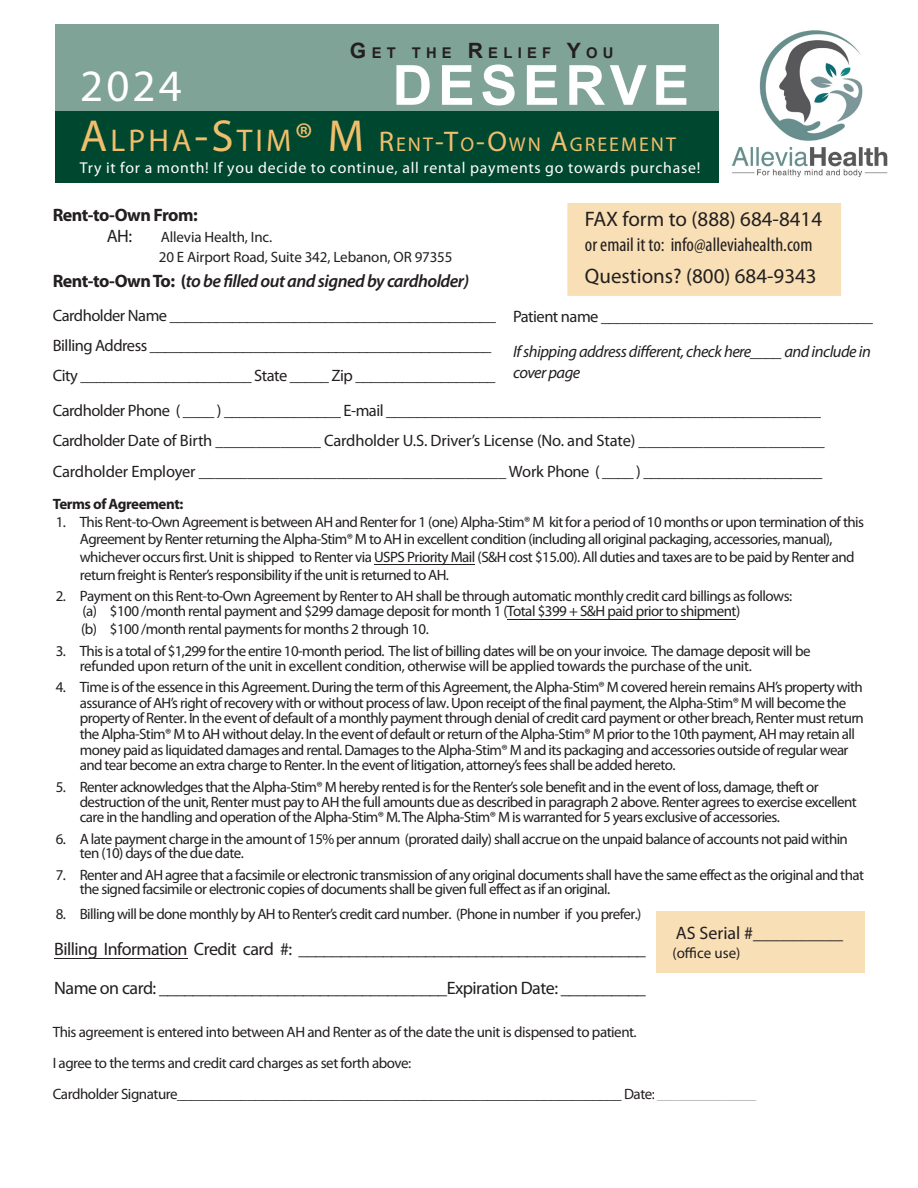
<style>
.page{position:relative;width:918px;height:1188px;background:#fff}
.page>*{position:absolute;margin:0;border:0;box-sizing:border-box;transform-origin:0 0}
.t1{font:700 55.35px "Arial";letter-spacing:.1em;color:#fff}
.t2{font:45px "Myriad Pro";color:#fff}
.t3{font:21px "Myriad Pro";color:#231f20}
.t4{font:19.95px "Myriad Pro";letter-spacing:.1em;color:#f1be6c}
.t5{font:condensed 19.5px "Myriad Pro";color:#231f20}
.t6{font:18px/39px "Myriad Pro";letter-spacing:-.03em;color:#231f20}
.t7{font:italic 600 18px "Myriad Pro";letter-spacing:-.03em;color:#231f20}
.t8{font:18px "Myriad Pro";color:#231f20}
.t9{font:700 18px "Myriad Pro";letter-spacing:-.03em;color:#231f20}
.t10{font:16.5px "Myriad Pro";letter-spacing:-.03em;color:#231f20}
.t11{font:16.5px "Myriad Pro";letter-spacing:-.01em;color:#231f20}
.t12{font:italic 16.5px/21px "Myriad Pro";letter-spacing:-.03em;color:#231f20}
.t13{font:15.75px "Myriad Pro";letter-spacing:.05em;color:#fff}
.t14{font:15px/15.6px "Myriad Pro";letter-spacing:-.04em;color:#231f20}
.t15{font:15px/20.4px "Myriad Pro";letter-spacing:-.01em;color:#231f20}
.t16{font:700 15px "Myriad Pro";letter-spacing:-.03em;color:#231f20}
.t17{font:700 14.85px "Arial";letter-spacing:.355em;color:#231f20}
.s1{font-size:21.15px}
.s2{font-size:45px}
.s3{font-size:31.5px}
.s4{font-size:43.5px}
.s5{font-size:28.5px}
.s6{font-weight:700;font-style:normal}
</style>
<div class="page">
<div style="left:56px;top:111px;width:663px;height:72px;background:#004730"></div>
<div style="left:56px;top:24px;width:663px;height:86px;background:#80a397"></div>
<div style="left:566px;top:201px;width:277px;height:96px;background:#f8dfb6;border:2px solid #fff"></div>
<img style="left:732px;top:30px;width:155px;height:147px">
<div style="left:656px;top:911px;width:209px;height:62px;background:#f8dfb6"></div>
<hr style="left:375px;top:564px;width:100px;height:1px;background:#231f20">
<hr style="left:508px;top:619px;width:228px;height:1px;background:#231f20">
<hr style="left:54px;top:958px;width:134px;height:1px;background:#231f20">
<h2 class="t2" style="left:80px;top:59px;width:103px">2024</h2>
<p class="t17" style="left:350px;top:43px;width:265px"><span class="s1">G</span>ET THE <span class="s1">R</span>ELIEF <span class="s1">Y</span>OU</p>
<p class="t1" style="left:392px;top:48px;width:291px">DESERVE</p>
<p class="t4" style="left:80px;top:132px;width:598px"><span class="s2">A</span><span class="s3">LPHA</span><span class="s2">-S</span><span class="s3">TIM</span><span class="s4">®</span> <span class="s2">M</span> <span class="s5">R</span>ENT<span class="s5">-T</span>O<span class="s5">-O</span>WN <span class="s5">A</span>GREEMENT</p>
<p class="t13" style="left:80px;top:158px;width:622px">Try it for a month! If you decide to continue, all rental payments go towards purchase!</p>
<p class="t9" style="left:53px;top:203px;width:146px">Rent-to-Own From:</p>
<p class="t6" style="left:107px;top:216px;width:27px">AH:</p>
<p class="t15" style="left:159px;top:226px;width:295px">Allevia Health, Inc.<br>20 E Airport Road, Suite 342, Lebanon, OR 97355</p>
<p class="t7" style="left:53px;top:269px;width:418px"><span class="s6">Rent-to-Own To: (</span>to be filled out and signed by cardholder)</p>
<p class="t10" style="left:53px;top:305px;width:445px">Cardholder Name __________________________________________</p>
<p class="t10" style="left:53px;top:335px;width:440px">Billing Address ____________________________________________</p>
<p class="t10" style="left:53px;top:365px;width:444px">City ______________________ State _____ Zip __________________</p>
<p class="t10" style="left:53px;top:400px;width:770px">Cardholder Phone ( ____ ) _______________ E-mail ________________________________________________________</p>
<p class="t11" style="left:53px;top:430px;width:773px">Cardholder Date of Birth _____________ Cardholder U.S. Driver’s License (No. and State) _______________________</p>
<p class="t11" style="left:53px;top:461px;width:771px">Cardholder Employer ______________________________________ Work Phone ( ____ ) _______________________</p>
<p class="t16" style="left:53px;top:494px;width:132px">Terms of Agreement:</p>
<p class="t14" style="left:80px;top:512px;width:786px;line-height:17.7px;text-indent:-24px">1. This Rent-to-Own Agreement is between AH and Renter for 1 (one) Alpha-Stim® M kit for a period of 10 months or upon termination of this Agreement by Renter returning the Alpha-Stim® M to AH in excellent condition (including all original packaging, accessories, manual), whichever occurs first. Unit is shipped to Renter via USPS Priority Mail (S&amp;H cost $15.00). All duties and taxes are to be paid by Renter and return freight is Renter’s responsibility if the unit is returned to AH.</p>
<p class="t14" style="left:82px;top:589px;width:711px;line-height:15px;text-indent:-27px">2. Payment on this Rent-to-Own Agreement by Renter to AH shall be through automatic monthly credit card billings as follows: (a) $100 /month rental payment and $299 damage deposit for month 1 (Total $399 + S&amp;H paid prior to shipment)</p>
<p class="t14" style="left:81px;top:621px;width:349px">(b) $100 /month rental payments for months 2 through 10.</p>
<p class="t14" style="left:80px;top:644px;width:732px;line-height:14.4px;text-indent:-24px">3. This is a total of $1,299 for the entire 10-month period. The list of billing dates will be on your invoice. The damage deposit will be refunded upon return of the unit in excellent condition, otherwise will be applied towards the purchase of the unit.</p>
<p class="t14" style="left:80px;top:679px;width:786px;text-indent:-24px">4. Time is of the essence in this Agreement. During the term of this Agreement, the Alpha-Stim® M covered herein remains AH’s property with assurance of AH’s right of recovery with or without process of law. Upon receipt of the final payment, the Alpha-Stim® M will become the property of Renter. In the event of default of a monthly payment through denial of credit card payment or other breach, Renter must return the Alpha-Stim® M to AH without delay. In the event of default or return of the Alpha-Stim® M prior to the 10th payment, AH may retain all money paid as liquidated damages and rental. Damages to the Alpha-Stim® M and its packaging and accessories outside of regular wear and tear become an extra charge to Renter. In the event of litigation, attorney’s fees shall be added hereto.</p>
<p class="t14" style="left:80px;top:779px;width:779px;line-height:15px;text-indent:-24px">5. Renter acknowledges that the Alpha-Stim® M hereby rented is for the Renter’s sole benefit and in the event of loss, damage, theft or destruction of the unit, Renter must pay to AH the full amounts due as described in paragraph 2 above. Renter agrees to exercise excellent care in the handling and operation of the Alpha-Stim® M.The Alpha-Stim® M is warranted for 5 years exclusive of accessories.</p>
<p class="t14" style="left:80px;top:831px;width:770px;line-height:14.4px;text-indent:-24px">6. A late payment charge in the amount of 15% per annum (prorated daily) shall accrue on the unpaid balance of accounts not paid within ten (10) days of the due date.</p>
<p class="t14" style="left:80px;top:867px;width:786px;line-height:14.4px;text-indent:-24px">7. Renter and AH agree that a facsimile or electronic transmission of any original documents shall have the same effect as the original and that the signed facsimile or electronic copies of documents shall be given full effect as if an original.</p>
<p class="t14" style="left:56px;top:906px;width:587px">8. Billing will be done monthly by AH to Renter’s credit card number. (Phone in number if you prefer.)</p>
<p class="t6" style="left:54px;top:929px;width:593px">Billing Information Credit card #: _________________________________________<br>Name on card: __________________________________Expiration Date: __________</p>
<p class="t14" style="left:53px;top:1024px;width:585px">This agreement is entered into between AH and Renter as of the date the unit is dispensed to patient.</p>
<p class="t14" style="left:53px;top:1046px;width:705px;line-height:31.5px">I agree to the terms and credit card charges as set forth above:<br>Cardholder Signature_______________________________________________________________ Date: ______________</p>
<p class="t3" style="left:585px;top:206px;width:239px">FAX form to (888) 684-8414</p>
<p class="t5" style="left:585px;top:233px;width:229px">or email it to: info@alleviahealth.com</p>
<p class="t3" style="left:585px;top:263px;width:233px">Questions? (800) 684-9343</p>
<p class="t10" style="left:513px;top:307px;width:361px">Patient name ___________________________________</p>
<p class="t12" style="left:513px;top:340px;width:359px">If shipping address different, check here____ and include in cover page</p>
<p class="t8" style="left:676px;top:922px;width:169px">AS Serial #__________</p>
<p class="t14" style="left:672px;top:945px;width:70px">(office use)</p>
</div>
